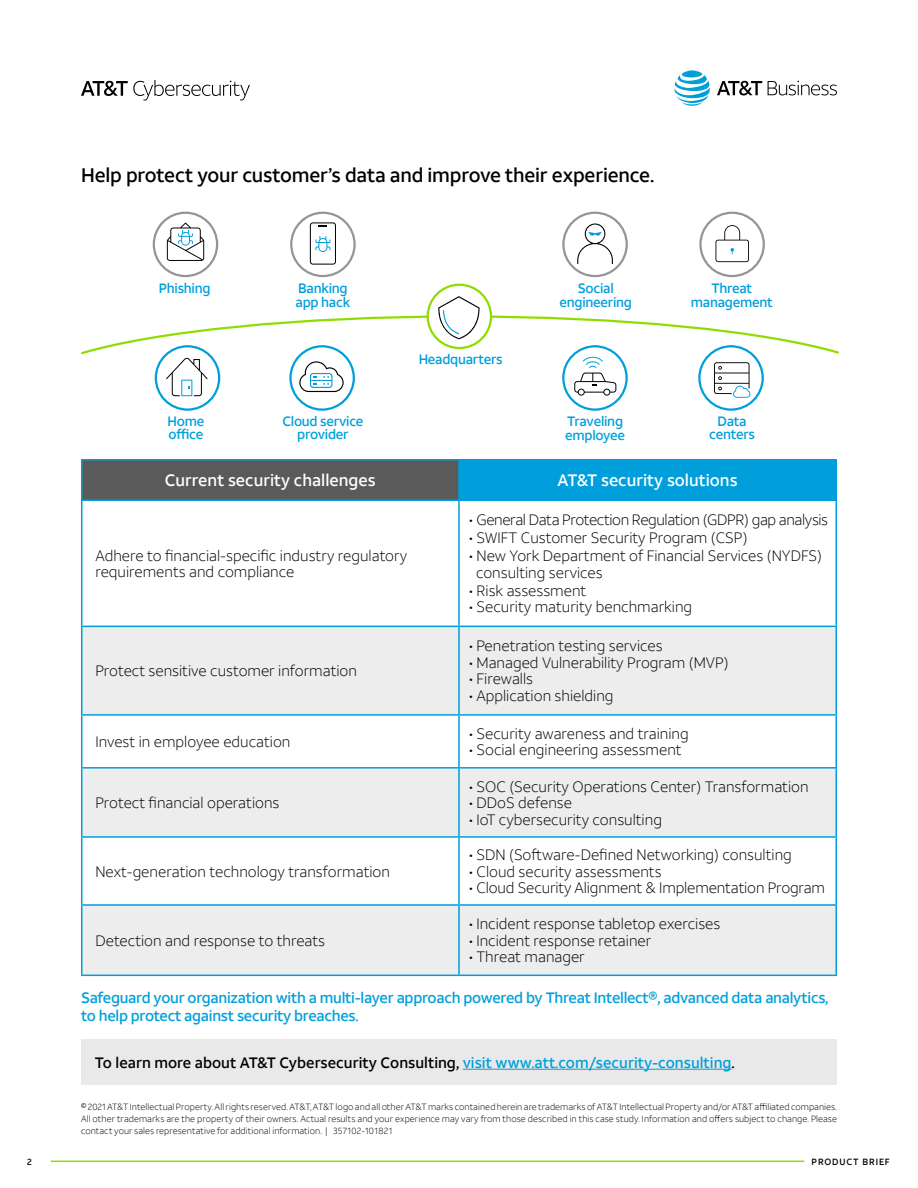
<style>
.page{position:relative;width:918px;height:1188px;background:#fff}
.page>*{position:absolute;margin:0;border:0;box-sizing:border-box;transform-origin:0 0}
.t1{font:500 19.5px "ATT Aleck Sans";letter-spacing:-.01em;color:#000}
.Body_10_12_reg{font:500 16.5px "ATT Aleck Sans";color:#fff}
.Body_10_12_reg-2{font:300 15px/16.5px "ATT Aleck Sans";color:#000}
.Body_10_12_reg-3{font:500 15px/18px "ATT Aleck Sans";letter-spacing:-.02em;color:#009fdb}
.Body_10_12_reg-4{font:500 15px "ATT Aleck Sans";color:#000}
.Body_10_12_reg-5{font:300 15px "ATT Aleck Sans";letter-spacing:-.025em;color:#000}
.Body_10_12_reg-6{font:500 13.5px/13.5px "ATT Aleck Sans";letter-spacing:-.02em;color:#009fdb;text-align:center}
.Legal{font:300 9px/12px "ATT Aleck Sans";letter-spacing:.01em;color:#000;text-align:justify}
.t2{font:500 9px "ATT Aleck Sans";letter-spacing:.095em;color:#000}
.s1{color:#009fdb}
</style>
<div class="page">
<svg style="left:81px;top:80px;width:169px;height:21px"></svg>
<hr style="left:51px;top:1161px;width:753px;height:1px;background:#91dc00">
<svg style="left:674px;top:70px;width:36px;height:36px"></svg>
<svg style="left:717px;top:81px;width:45px;height:14px"></svg>
<svg style="left:768px;top:81px;width:69px;height:14px"></svg>
<div style="left:81px;top:1039px;width:756px;height:45px;background:#e9e9e9"></div>
<svg style="left:699px;top:346px;width:64px;height:64px"></svg>
<svg style="left:291px;top:346px;width:63px;height:64px"></svg>
<svg style="left:156px;top:346px;width:63px;height:64px"></svg>
<svg style="left:563px;top:346px;width:64px;height:64px"></svg>
<div style="left:153px;top:212px;width:65px;height:65px;border:2px solid #959595;border-radius:50%"></div>
<div style="left:290px;top:212px;width:66px;height:65px;border:2px solid #959595;border-radius:50%"></div>
<div style="left:562px;top:212px;width:66px;height:65px;border:2px solid #959595;border-radius:50%"></div>
<div style="left:699px;top:212px;width:66px;height:65px;border:2px solid #959595;border-radius:50%"></div>
<svg style="left:167px;top:222px;width:37px;height:39px"></svg>
<svg style="left:310px;top:222px;width:26px;height:43px"></svg>
<svg style="left:577px;top:223px;width:36px;height:41px"></svg>
<div style="left:82px;top:460px;width:377px;height:40px;background:#5a5a5a"></div>
<div style="left:459px;top:460px;width:377px;height:40px;background:#009fdb"></div>
<svg style="left:82px;top:627px;width:754px;height:348px;fill:#ededed"></svg>
<hr style="left:81px;top:501px;width:1px;height:125px;background:#009fdb">
<hr style="left:458px;top:501px;width:2px;height:125px;background:#009fdb">
<hr style="left:836px;top:501px;width:1px;height:125px;background:#009fdb">
<hr style="left:81px;top:626px;width:378px;height:1px;background:#009fdb">
<hr style="left:81px;top:627px;width:1px;height:87px;background:#009fdb">
<hr style="left:459px;top:626px;width:378px;height:1px;background:#009fdb">
<hr style="left:458px;top:627px;width:2px;height:87px;background:#009fdb">
<hr style="left:836px;top:627px;width:1px;height:87px;background:#009fdb">
<hr style="left:81px;top:714px;width:378px;height:2px;background:#009fdb">
<hr style="left:81px;top:716px;width:1px;height:51px;background:#009fdb">
<hr style="left:459px;top:714px;width:378px;height:2px;background:#009fdb">
<hr style="left:458px;top:716px;width:2px;height:51px;background:#009fdb">
<hr style="left:836px;top:716px;width:1px;height:51px;background:#009fdb">
<hr style="left:81px;top:767px;width:378px;height:2px;background:#009fdb">
<hr style="left:81px;top:769px;width:1px;height:67px;background:#009fdb">
<hr style="left:459px;top:767px;width:378px;height:2px;background:#009fdb">
<hr style="left:458px;top:769px;width:2px;height:67px;background:#009fdb">
<hr style="left:836px;top:769px;width:1px;height:67px;background:#009fdb">
<hr style="left:81px;top:836px;width:378px;height:2px;background:#009fdb">
<hr style="left:81px;top:838px;width:1px;height:66px;background:#009fdb">
<hr style="left:459px;top:836px;width:378px;height:2px;background:#009fdb">
<hr style="left:458px;top:838px;width:2px;height:66px;background:#009fdb">
<hr style="left:836px;top:838px;width:1px;height:66px;background:#009fdb">
<hr style="left:81px;top:904px;width:378px;height:2px;background:#009fdb">
<hr style="left:81px;top:906px;width:1px;height:69px;background:#009fdb">
<hr style="left:459px;top:904px;width:378px;height:2px;background:#009fdb">
<hr style="left:458px;top:906px;width:2px;height:69px;background:#009fdb">
<hr style="left:836px;top:906px;width:1px;height:69px;background:#009fdb">
<hr style="left:81px;top:975px;width:378px;height:1px;background:#009fdb">
<hr style="left:459px;top:975px;width:378px;height:1px;background:#009fdb">
<hr style="left:81px;top:459px;width:378px;height:1px;background:#009fdb">
<hr style="left:81px;top:461px;width:1px;height:39px;background:#009fdb">
<hr style="left:81px;top:500px;width:378px;height:1px;background:#009fdb">
<hr style="left:459px;top:459px;width:378px;height:1px;background:#009fdb">
<hr style="left:458px;top:461px;width:2px;height:39px;background:#009fdb">
<hr style="left:836px;top:461px;width:1px;height:39px;background:#009fdb">
<hr style="left:459px;top:500px;width:378px;height:1px;background:#009fdb">
<hr style="left:463px;top:1069px;width:269px;height:1px;background:#009fdb">
<svg style="left:715px;top:225px;width:34px;height:37px"></svg>
<svg style="left:81px;top:296px;width:758px;height:102px"></svg>
<p class="t1" style="left:81px;top:163px;width:575px">Help protect your customer’s data and improve their experience.</p>
<p class="Body_10_12_reg-6" style="left:159px;top:282px;width:53px">Phishing</p>
<p class="Body_10_12_reg-6" style="left:296px;top:282px;width:56px;text-align:left">Banking app hack</p>
<p class="Body_10_12_reg-6" style="left:559px;top:282px;width:74px">Social engineering</p>
<p class="Body_10_12_reg-6" style="left:691px;top:282px;width:83px">Threat management</p>
<p class="Body_10_12_reg-6" style="left:419px;top:353px;width:85px">Headquarters</p>
<p class="Body_10_12_reg-6" style="left:282px;top:414px;width:83px">Cloud service provider</p>
<p class="Body_10_12_reg-6" style="left:168px;top:414px;width:38px;text-align:left">Home office</p>
<p class="Body_10_12_reg-6" style="left:565px;top:415px;width:62px;text-align:left">Traveling employee</p>
<p class="Body_10_12_reg-6" style="left:709px;top:414px;width:47px">Data centers</p>
<p class="Body_10_12_reg" style="left:165px;top:470px;width:212px">Current security challenges</p>
<p class="Body_10_12_reg" style="left:558px;top:470px;width:182px">AT&amp;T security solutions</p>
<p class="Body_10_12_reg-2" style="left:95px;top:547px;width:313px">Adhere to financial-specific industry regulatory requirements and compliance</p>
<p class="Body_10_12_reg-2" style="left:95px;top:663px;width:263px">Protect sensitive customer information</p>
<p class="Body_10_12_reg-2" style="left:95px;top:733px;width:197px">Invest in employee education</p>
<p class="Body_10_12_reg-2" style="left:95px;top:794px;width:186px">Protect financial operations</p>
<p class="Body_10_12_reg-2" style="left:95px;top:863px;width:296px">Next-generation technology transformation</p>
<p class="Body_10_12_reg-5" style="left:469px;top:511px;width:360px">• General Data Protection Regulation (GDPR) gap analysis</p>
<p class="Body_10_12_reg-2" style="left:469px;top:530px;width:280px">• SWIFT Customer Security Program (CSP)</p>
<p class="Body_10_12_reg-2" style="left:476px;top:548px;width:348px;text-indent:-7px">• New York Department of Financial Services (NYDFS) consulting services</p>
<p class="Body_10_12_reg-2" style="left:469px;top:582px;width:119px">• Risk assessment</p>
<p class="Body_10_12_reg-2" style="left:469px;top:599px;width:225px">• Security maturity benchmarking</p>
<p class="Body_10_12_reg-2" style="left:469px;top:638px;width:195px">• Penetration testing services</p>
<p class="Body_10_12_reg-2" style="left:469px;top:654px;width:261px">• Managed Vulnerability Program (MVP)</p>
<p class="Body_10_12_reg-2" style="left:469px;top:671px;width:65px">• Firewalls</p>
<p class="Body_10_12_reg-2" style="left:469px;top:687px;width:146px">• Application shielding</p>
<p class="Body_10_12_reg-2" style="left:469px;top:725px;width:221px">• Security awareness and training</p>
<p class="Body_10_12_reg-2" style="left:469px;top:742px;width:214px">• Social engineering assessment</p>
<p class="Body_10_12_reg-2" style="left:469px;top:778px;width:341px">• SOC (Security Operations Center) Transformation</p>
<p class="Body_10_12_reg-2" style="left:469px;top:794px;width:104px">• DDoS defense</p>
<p class="Body_10_12_reg-2" style="left:469px;top:811px;width:194px">• IoT cybersecurity consulting</p>
<p class="Body_10_12_reg-2" style="left:469px;top:846px;width:324px">• SDN (Software-Defined Networking) consulting</p>
<p class="Body_10_12_reg-2" style="left:469px;top:863px;width:194px">• Cloud security assessments</p>
<p class="Body_10_12_reg-2" style="left:469px;top:879px;width:357px">• Cloud Security Alignment &amp; Implementation Program</p>
<p class="Body_10_12_reg-2" style="left:469px;top:916px;width:253px">• Incident response tabletop exercises</p>
<p class="Body_10_12_reg-2" style="left:469px;top:932px;width:184px">• Incident response retainer</p>
<p class="Body_10_12_reg-2" style="left:469px;top:949px;width:117px">• Threat manager</p>
<p class="Body_10_12_reg-3" style="left:81px;top:989px;width:749px">Safeguard your organization with a multi-layer approach powered by Threat Intellect®, advanced data analytics, to help protect against security breaches.</p>
<p class="Body_10_12_reg-4" style="left:95px;top:1053px;width:642px">To learn more about AT&amp;T Cybersecurity Consulting, <span class="s1">visit www.att.com/security-consulting</span>.</p>
<p class="Body_10_12_reg-2" style="left:95px;top:932px;width:231px">Detection and response to threats</p>
<p class="Legal" style="left:81px;top:1100px;width:758px">© 2021 AT&amp;T Intellectual Property. All rights reserved. AT&amp;T, AT&amp;T logo and all other AT&amp;T marks contained herein are trademarks of AT&amp;T Intellectual Property and/or AT&amp;T affiliated companies.<br>All other trademarks are the property of their owners. Actual results and your experience may vary from those described in this case study. Information and offers subject to change. Please contact your sales representative for additional information. | 357102-101821</p>
<p class="t2" style="left:27px;top:1156px;width:6px">2</p>
<p class="t2" style="left:812px;top:1156px;width:80px">PRODUCT BRIEF</p>
</div>
